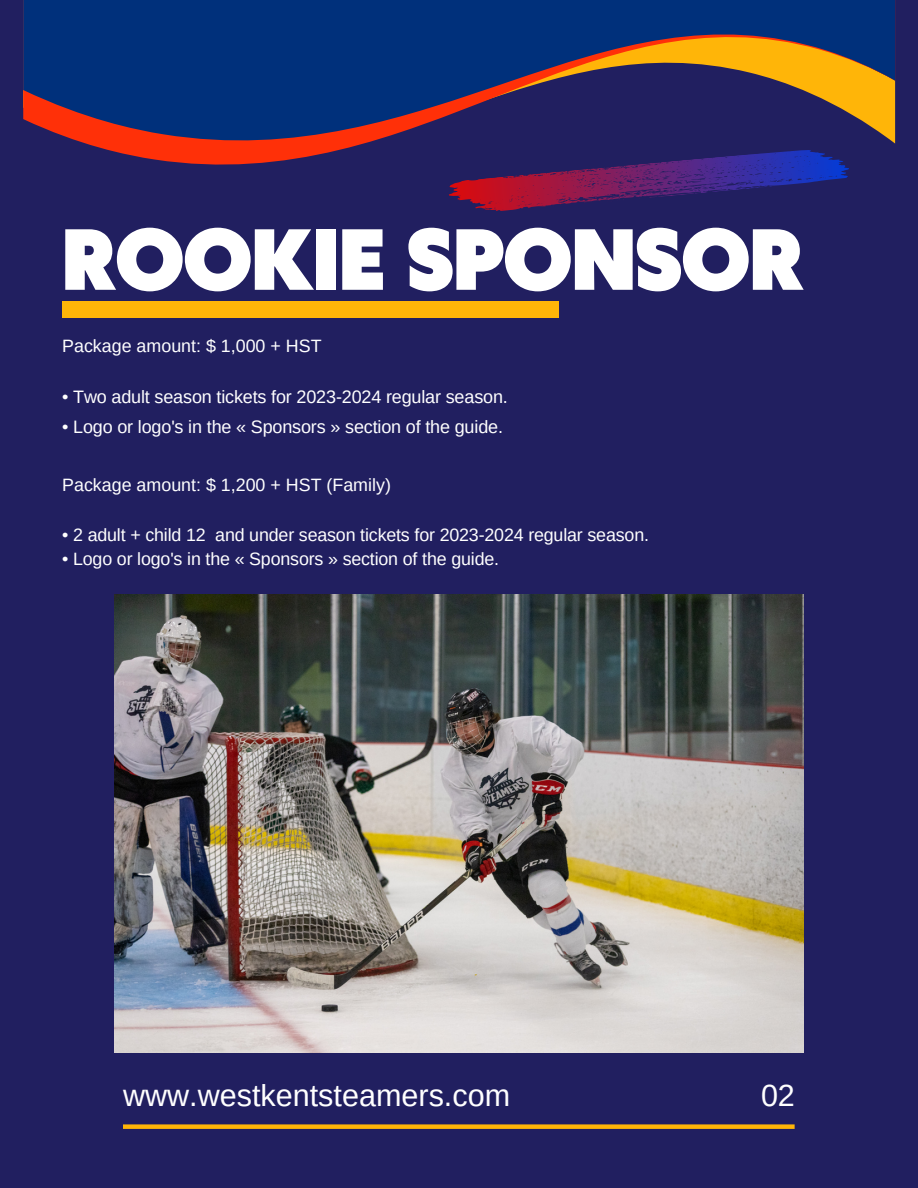
<style>
.page{position:relative;width:918px;height:1188px;background:#211f60}
.page>*{position:absolute;margin:0;border:0;box-sizing:border-box;transform-origin:0 0}
.t1{font:900 81.15px "Klein Text";color:#fff}
.t2{font:30.6px "Arimo";color:#fff}
.t3{font:18px "Arimo";letter-spacing:-.01em;color:#fff}
.t4{font:17.85px "Arimo";letter-spacing:-.01em;color:#fff}
</style>
<div class="page">
<svg style="left:23px;top:0;width:872px;height:165px;fill:#00307b"></svg>
<div style="left:123px;top:1124px;width:672px;height:5px;background:#ffb508"></div>
<div style="left:62px;top:301px;width:497px;height:17px;background:#ffb508"></div>
<svg style="left:447px;top:145px;width:403px;height:66px"></svg>
<img style="left:115px;top:594px;width:688px;height:459px">
<p class="t1" style="left:62px;top:219px;width:743px">ROOKIE SPONSOR</p>
<p class="t4" style="left:62px;top:336px;width:261px">Package amount: $ 1,000 + HST</p>
<p class="t3" style="left:62px;top:387px;width:447px">• Two adult season tickets for 2023-2024 regular season.</p>
<p class="t3" style="left:62px;top:416px;width:442px">• Logo or logo's in the « Sponsors » section of the guide.</p>
<p class="t4" style="left:62px;top:475px;width:330px">Package amount: $ 1,200 + HST (Family)</p>
<p class="t4" style="left:62px;top:525px;width:588px">• 2 adult + child 12 and under season tickets for 2023-2024 regular season.</p>
<p class="t4" style="left:62px;top:549px;width:438px">• Logo or logo's in the « Sponsors » section of the guide.</p>
<p class="t2" style="left:123px;top:1078px;width:389px">www.westkentsteamers.com</p>
<p class="t2" style="left:761px;top:1078px;width:35px">02</p>
</div>
